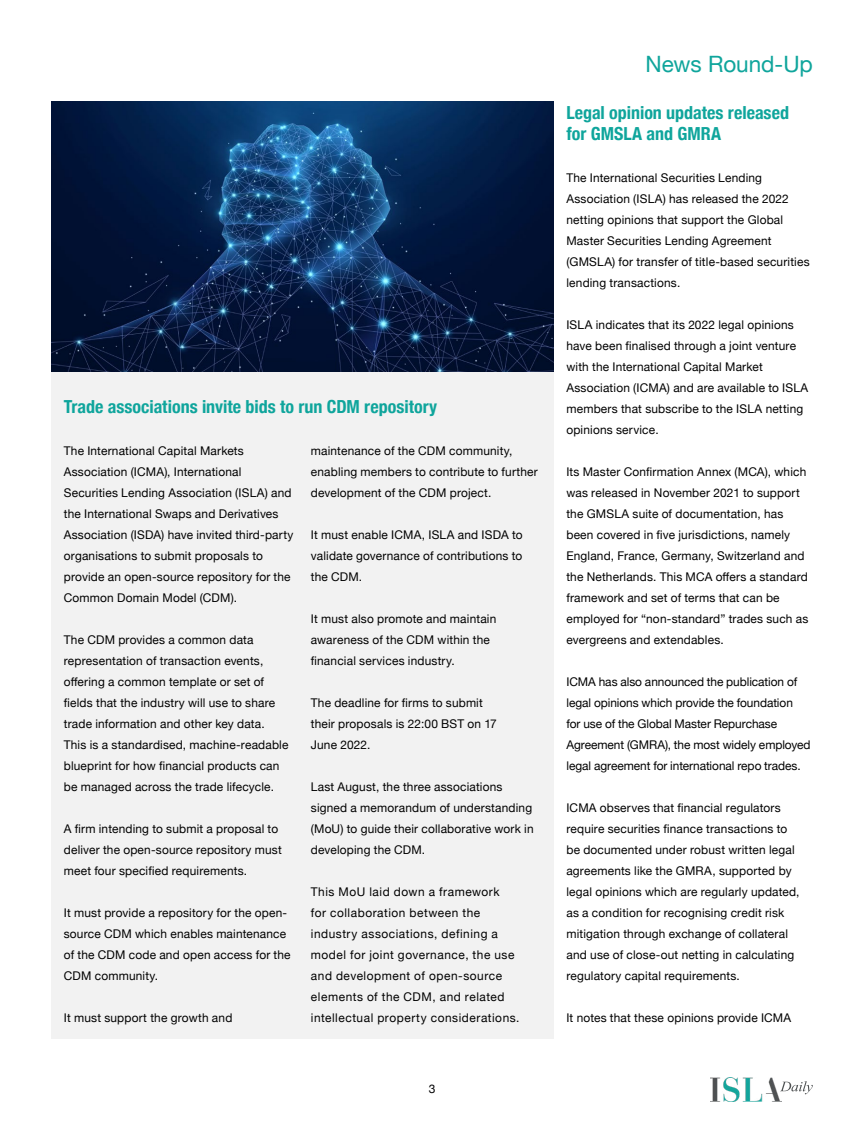
<style>
.page{position:relative;width:864px;height:1136px;background:#fff}
.page>*{position:absolute;margin:0;border:0;box-sizing:border-box;transform-origin:0 0}
.t1{font:22.5px "Helvetica Neue";letter-spacing:-.005em;color:#0fa59c}
.t2{font:700 condensed 18px/21px "Helvetica Neue";color:#0fa59c}
.t3{font:12px/21px "Helvetica Neue";letter-spacing:.015em;color:#000}
.t4{font:12px/21px "Helvetica Neue";letter-spacing:.045em;color:#000}
.t5{font:12px/21px "Helvetica Neue";letter-spacing:-.005em;color:#000}
.t6{font:12px "Helvetica Neue";color:#020203}
</style>
<div class="page">
<img style="left:710px;top:1077px;width:70px;height:24px">
<svg style="left:779px;top:1081px;width:33px;height:13px"></svg>
<div style="left:51px;top:102px;width:502px;height:935px;background:#f2f2f2"></div>
<img style="left:51px;top:102px;width:502px;height:269px">
<h2 class="t2" style="left:64px;top:395px;width:374px">Trade associations invite bids to run CDM repository</h2>
<p class="t3" style="left:64px;top:441px;width:231px">The International Capital Markets Association (ICMA), International Securities Lending Association (ISLA) and the International Swaps and Derivatives Association (ISDA) have invited third-party organisations to submit proposals to provide an open-source repository for the Common Domain Model (CDM).</p>
<p class="t3" style="left:64px;top:630px;width:226px">The CDM provides a common data representation of transaction events, offering a common template or set of fields that the industry will use to share trade information and other key data.<br>This is a standardised, machine-readable blueprint for how financial products can be managed across the trade lifecycle.</p>
<p class="t3" style="left:64px;top:819px;width:219px">A firm intending to submit a proposal to deliver the open-source repository must meet four specified requirements.</p>
<p class="t3" style="left:64px;top:903px;width:228px">It must provide a repository for the open&shy;source CDM which enables maintenance of the CDM code and open access for the<br>CDM community.</p>
<p class="t3" style="left:64px;top:1008px;width:170px">It must support the growth and</p>
<p class="t3" style="left:311px;top:441px;width:228px">maintenance of the CDM community, enabling members to contribute to further development of the CDM project.</p>
<p class="t3" style="left:311px;top:525px;width:213px;text-align:justify">It must enable ICMA, ISLA and ISDA to validate governance of contributions to the CDM.</p>
<p class="t3" style="left:311px;top:609px;width:187px">It must also promote and maintain awareness of the CDM within the financial services industry.</p>
<p class="t3" style="left:311px;top:693px;width:187px">The deadline for firms to submit their proposals is 22:00 BST on 17<br>June 2022.</p>
<p class="t3" style="left:311px;top:777px;width:224px">Last August, the three associations signed a memorandum of understanding (MoU) to guide their collaborative work in developing the CDM.</p>
<p class="t4" style="left:311px;top:882px;width:210px">This MoU laid down a framework<br>for collaboration between the industry associations, defining a model for joint governance, the use and development of open-source elements of the CDM, and related intellectual property considerations.</p>
<p class="t6" style="left:428px;top:1079px;width:8px">3</p>
<h1 class="t1" style="left:645px;top:48px;width:169px">News Round-Up</h1>
<h2 class="t2" style="left:566px;top:101px;width:224px">Legal opinion updates released for GMSLA and GMRA</h2>
<p class="t3" style="left:566px;top:168px;width:244px">The International Securities Lending Association (ISLA) has released the 2022 netting opinions that support the Global Master Securities Lending Agreement (GMSLA) for transfer of title-based securities lending transactions.</p>
<p class="t3" style="left:566px;top:315px;width:243px">ISLA indicates that its 2022 legal opinions have been finalised through a joint venture with the International Capital Market Association (ICMA) and are available to ISLA members that subscribe to the ISLA netting opinions service.</p>
<p class="t3" style="left:566px;top:462px;width:243px">Its Master Confirmation Annex (MCA), which was released in November 2021 to support the GMSLA suite of documentation, has been covered in five jurisdictions, namely England, France, Germany, Switzerland and the Netherlands. This MCA offers a standard framework and set of terms that can be employed for “non-standard” trades such as evergreens and extendables.</p>
<p class="t5" style="left:566px;top:672px;width:246px">ICMA has also announced the publication of legal opinions which provide the foundation<br>for use of the Global Master Repurchase Agreement (GMRA), the most widely employed legal agreement for international repo trades.</p>
<p class="t3" style="left:566px;top:798px;width:234px">ICMA observes that financial regulators require securities finance transactions to be documented under robust written legal agreements like the GMRA, supported by legal opinions which are regularly updated, as a condition for recognising credit risk mitigation through exchange of collateral and use of close-out netting in calculating regulatory capital requirements.</p>
<p class="t3" style="left:566px;top:1008px;width:226px">It notes that these opinions provide ICMA</p>
</div>
